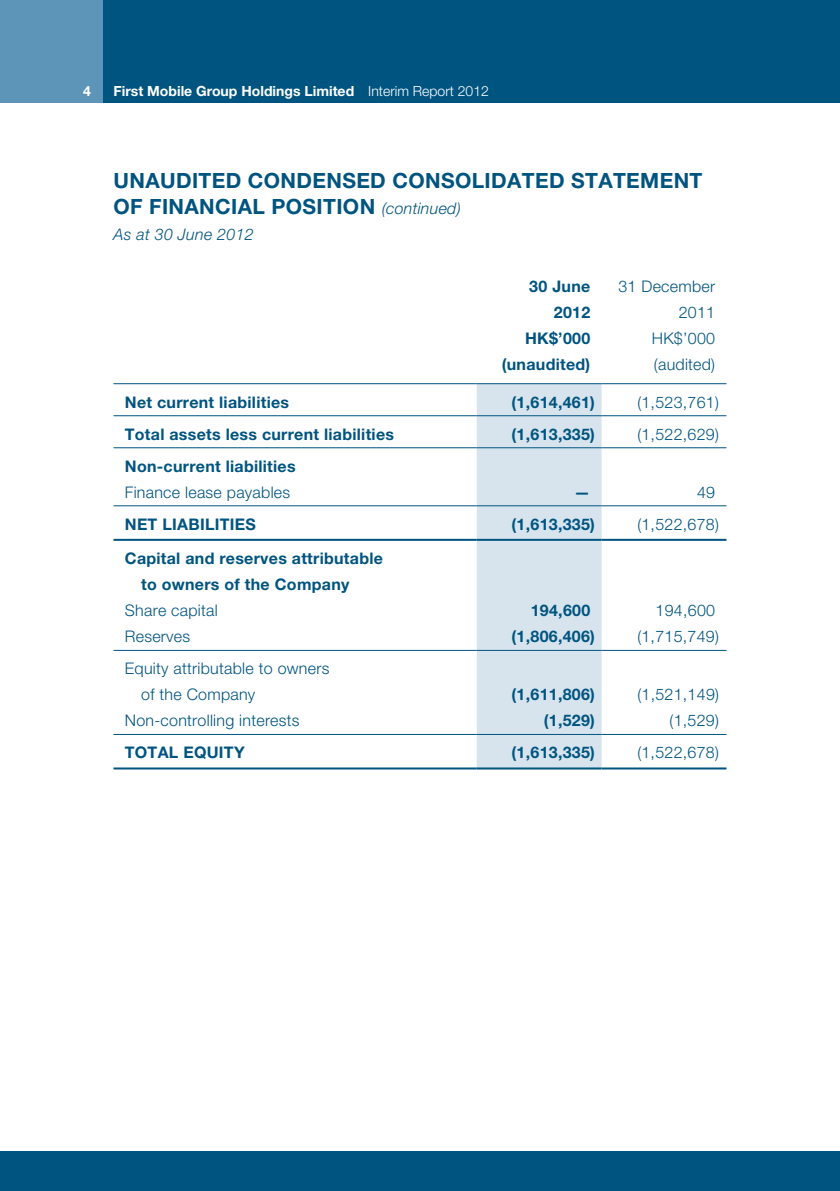
<style>
.page{position:relative;width:840px;height:1191px;background:#fff}
.page>*{position:absolute;margin:0;border:0;box-sizing:border-box;transform-origin:0 0}
.t1{font:700 21px/26px "Helvetica Neue LT Std";letter-spacing:.015em;color:#005480}
.t2{font:700 16px/26px "Helvetica Neue LT Std";letter-spacing:.015em;color:#005480}
.t3{font:300 16px/26px "Helvetica Neue LT Std";letter-spacing:.015em;color:#005480}
.t4{font:italic 300 16px "Helvetica Neue LT Std";letter-spacing:.015em;color:#005480}
.t5{font:700 14px "Helvetica Neue LT Std";color:#fff}
.s1{font-weight:300}
.s2{font-weight:300;font-style:italic;font-size:16px}
</style>
<div class="page">
<div style="left:0;top:0;width:839px;height:102px;background:#005480"></div>
<div style="left:0;top:1151px;width:839px;height:40px;background:#005480"></div>
<div style="left:0;top:0;width:102px;height:102px;background:#5d95b8"></div>
<div style="left:476px;top:384px;width:125px;height:383px;background:#d7e4ee"></div>
<hr style="left:113px;top:383px;width:363px;height:1px;background:#005480">
<hr style="left:476px;top:383px;width:125px;height:1px;background:#005480">
<hr style="left:601px;top:383px;width:125px;height:1px;background:#005480">
<hr style="left:113px;top:415px;width:363px;height:1px;background:#005480">
<hr style="left:476px;top:415px;width:125px;height:1px;background:#005480">
<hr style="left:601px;top:415px;width:125px;height:1px;background:#005480">
<hr style="left:113px;top:447px;width:363px;height:1px;background:#005480">
<hr style="left:476px;top:447px;width:125px;height:1px;background:#005480">
<hr style="left:601px;top:447px;width:125px;height:1px;background:#005480">
<hr style="left:113px;top:505px;width:363px;height:1px;background:#005480">
<hr style="left:476px;top:505px;width:125px;height:1px;background:#005480">
<hr style="left:601px;top:505px;width:125px;height:1px;background:#005480">
<hr style="left:113px;top:539px;width:363px;height:2px;background:#005480">
<hr style="left:476px;top:539px;width:125px;height:2px;background:#005480">
<hr style="left:601px;top:539px;width:125px;height:2px;background:#005480">
<hr style="left:113px;top:650px;width:363px;height:1px;background:#005480">
<hr style="left:476px;top:650px;width:125px;height:1px;background:#005480">
<hr style="left:601px;top:650px;width:125px;height:1px;background:#005480">
<hr style="left:113px;top:734px;width:363px;height:1px;background:#005480">
<hr style="left:476px;top:734px;width:125px;height:1px;background:#005480">
<hr style="left:601px;top:734px;width:125px;height:1px;background:#005480">
<hr style="left:113px;top:767px;width:363px;height:2px;background:#005480">
<hr style="left:476px;top:767px;width:125px;height:2px;background:#005480">
<hr style="left:601px;top:767px;width:125px;height:2px;background:#005480">
<p class="t5" style="left:83px;top:82px;width:9px">4</p>
<p class="t5" style="left:113px;top:82px;width:377px">First Mobile Group Holdings Limited <span class="s1">Interim Report 2012</span></p>
<h1 class="t1" style="left:113px;top:167px;width:590px">UNAUDITED CONDENSED CONSOLIDATED STATEMENT<br>OF FINANCIAL POSITION <span class="s2">(continued)</span></h1>
<p class="t4" style="left:113px;top:224px;width:142px">As at 30 June 2012</p>
<p class="t2" style="left:529px;top:272px;width:62px">30 June</p>
<p class="t3" style="left:618px;top:272px;width:98px">31 December</p>
<p class="t2" style="left:553px;top:298px;width:38px">2012</p>
<p class="t3" style="left:678px;top:298px;width:38px">2011</p>
<p class="t2" style="left:525px;top:324px;width:67px">HK$’000</p>
<p class="t3" style="left:651px;top:324px;width:65px">HK$’000</p>
<p class="t2" style="left:501px;top:350px;width:90px">(unaudited)</p>
<p class="t3" style="left:653px;top:350px;width:63px">(audited)</p>
<p class="t2" style="left:125px;top:388px;width:166px">Net current liabilities</p>
<p class="t2" style="left:511px;top:388px;width:85px">(1,614,461)</p>
<p class="t3" style="left:637px;top:388px;width:83px">(1,523,761)</p>
<p class="t2" style="left:125px;top:420px;width:270px">Total assets less current liabilities</p>
<p class="t2" style="left:511px;top:420px;width:85px">(1,613,335)</p>
<p class="t3" style="left:637px;top:420px;width:83px">(1,522,629)</p>
<p class="t2" style="left:125px;top:452px;width:172px">Non-current liabilities</p>
<p class="t3" style="left:125px;top:478px;width:167px">Finance lease payables</p>
<p class="t2" style="left:574px;top:478px;width:17px">—</p>
<p class="t3" style="left:696px;top:478px;width:20px">49</p>
<p class="t2" style="left:125px;top:510px;width:132px">NET LIABILITIES</p>
<p class="t2" style="left:511px;top:510px;width:85px">(1,613,335)</p>
<p class="t3" style="left:637px;top:510px;width:83px">(1,522,678)</p>
<p class="t2" style="left:141px;top:545px;width:243px;text-indent:-16px">Capital and reserves attributable to owners of the Company</p>
<p class="t3" style="left:125px;top:597px;width:94px">Share capital</p>
<p class="t2" style="left:530px;top:597px;width:61px">194,600</p>
<p class="t3" style="left:655px;top:597px;width:61px">194,600</p>
<p class="t3" style="left:125px;top:623px;width:67px">Reserves</p>
<p class="t2" style="left:511px;top:623px;width:85px">(1,806,406)</p>
<p class="t3" style="left:637px;top:623px;width:83px">(1,715,749)</p>
<p class="t3" style="left:141px;top:655px;width:190px;text-indent:-16px">Equity attributable to owners of the Company</p>
<p class="t2" style="left:511px;top:681px;width:85px">(1,611,806)</p>
<p class="t3" style="left:637px;top:681px;width:83px">(1,521,149)</p>
<p class="t3" style="left:125px;top:707px;width:176px">Non-controlling interests</p>
<p class="t2" style="left:543px;top:707px;width:53px">(1,529)</p>
<p class="t3" style="left:669px;top:707px;width:51px">(1,529)</p>
<p class="t2" style="left:125px;top:739px;width:121px">TOTAL EQUITY</p>
<p class="t2" style="left:511px;top:739px;width:85px">(1,613,335)</p>
<p class="t3" style="left:637px;top:739px;width:83px">(1,522,678)</p>
</div>
